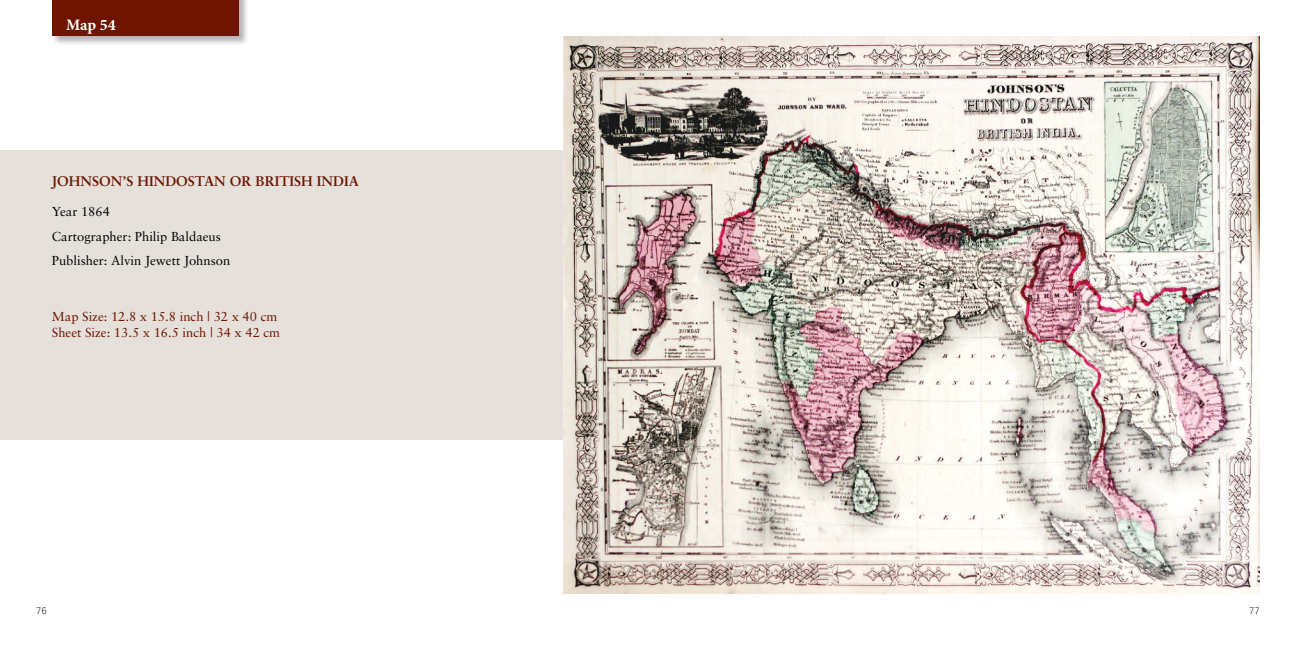
<style>
.page{position:relative;width:1296px;height:648px;background:#fff}
.page>*{position:absolute;margin:0;border:0;box-sizing:border-box;transform-origin:0 0}
.t1{font:700 16px "Minion Pro";color:#fff}
.t2{font:700 14px "Sabon";color:#6e1400}
.t3{font:13px/24.6px "Sabon";color:#000}
.t4{font:13px/15.6px "Sabon";color:#6e1400}
.t5{font:300 9px "British Council Sans";color:#000}
</style>
<div class="page">
<div style="left:51px;top:0;width:198px;height:47px;background:#000;opacity:.3"></div>
<div style="left:52px;top:0;width:187px;height:36px;background:#6e1400"></div>
<div style="left:0;top:150px;width:648px;height:290px;background:#e5e0da"></div>
<img style="left:564px;top:36px;width:696px;height:558px">
<p class="t1" style="left:66px;top:13px;width:51px">Map 54</p>
<p class="t2" style="left:52px;top:172px;width:308px">JOHNSON’S HINDOSTAN OR BRITISH INDIA</p>
<p class="t3" style="left:52px;top:199px;width:180px">Year 1864<br>Cartographer: Philip Baldaeus<br>Publisher: Alvin Jewett Johnson</p>
<p class="t4" style="left:52px;top:309px;width:230px">Map Size: 12.8 x 15.8 inch | 32 x 40 cm<br>Sheet Size: 13.5 x 16.5 inch | 34 x 42 cm</p>
<p class="t5" style="left:36px;top:606px;width:12px">76</p>
<p class="t5" style="left:1249px;top:606px;width:12px">77</p>
</div>
